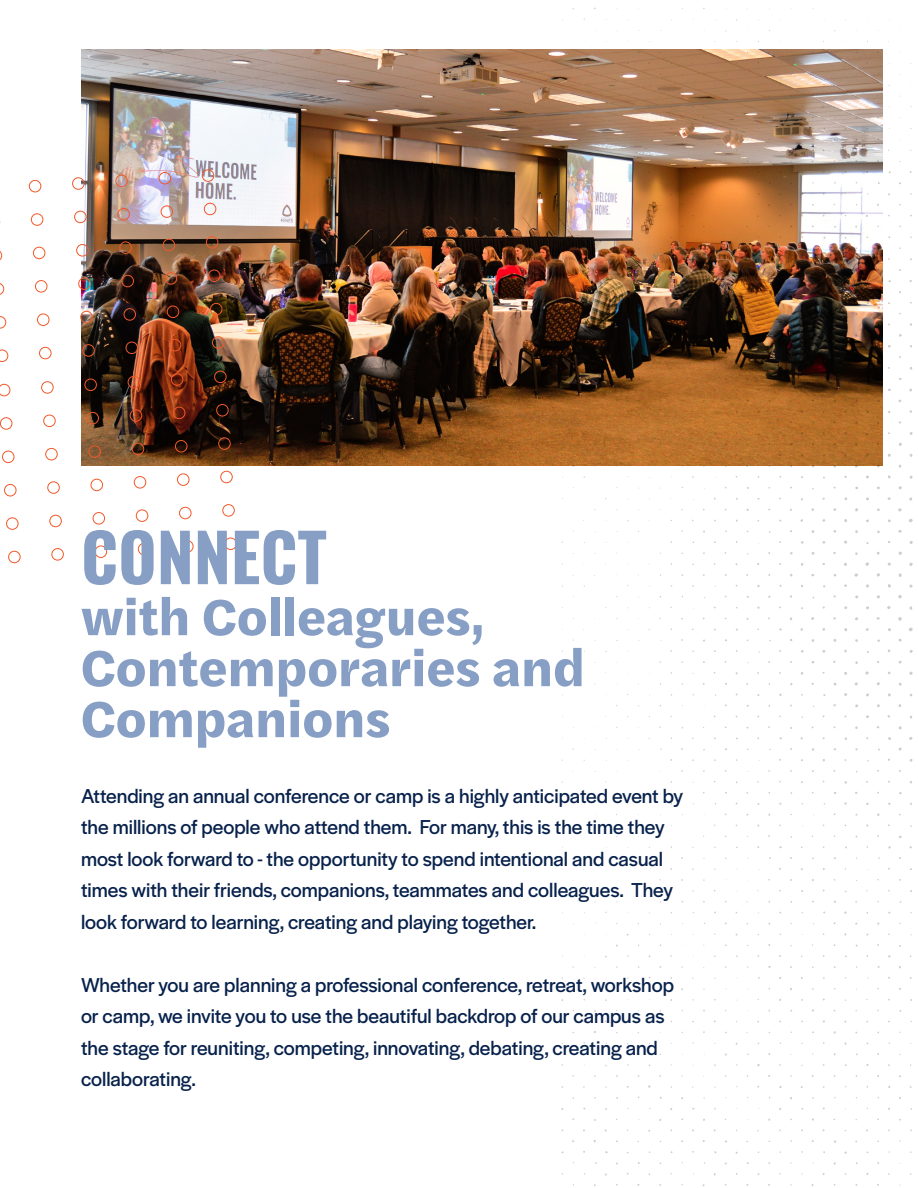
<style>
.page{position:relative;width:918px;height:1188px;background:#fff}
.page>*{position:absolute;margin:0;border:0;box-sizing:border-box;transform-origin:0 0}
.t1{font:700 66px "Oswald";color:#879fc5}
.t2{font:700 52.5px/51px "Halyard Text";color:#879fc5}
.t3{font:21px/31.5px "Halyard Display";color:#07214b}
</style>
<div class="page">
<img style="left:81px;top:50px;width:802px;height:415px">
<svg style="left:908px;top:628px;width:5px;height:3px"></svg>
<svg style="left:898px;top:617px;width:4px;height:4px"></svg>
<svg style="left:854px;top:573px;width:4px;height:4px"></svg>
<svg style="left:865px;top:562px;width:4px;height:4px"></svg>
<svg style="left:898px;top:595px;width:4px;height:4px"></svg>
<svg style="left:909px;top:562px;width:4px;height:4px"></svg>
<svg style="left:909px;top:671px;width:4px;height:4px"></svg>
<svg style="left:898px;top:508px;width:4px;height:4px"></svg>
<svg style="left:865px;top:671px;width:4px;height:4px"></svg>
<svg style="left:877px;top:399px;width:3px;height:4px"></svg>
<img style="left:0;top:169px;width:237px;height:395px">
<p class="t1" style="left:81px;top:499px;width:247px">CONNECT</p>
<p class="t2" style="left:81px;top:588px;width:505px">with Colleagues,<br>Contemporaries and<br>Companions</p>
<p class="t3" style="left:81px;top:779px;width:604px">Attending an annual conference or camp is a highly anticipated event by the millions of people who attend them. For many, this is the time they most look forward to - the opportunity to spend intentional and casual times with their friends, companions, teammates and colleagues. They look forward to learning, creating and playing together.</p>
<p class="t3" style="left:81px;top:968px;width:594px">Whether you are planning a professional conference, retreat, workshop or camp, we invite you to use the beautiful backdrop of our campus as the stage for reuniting, competing, innovating, debating, creating and collaborating.</p>
</div>
